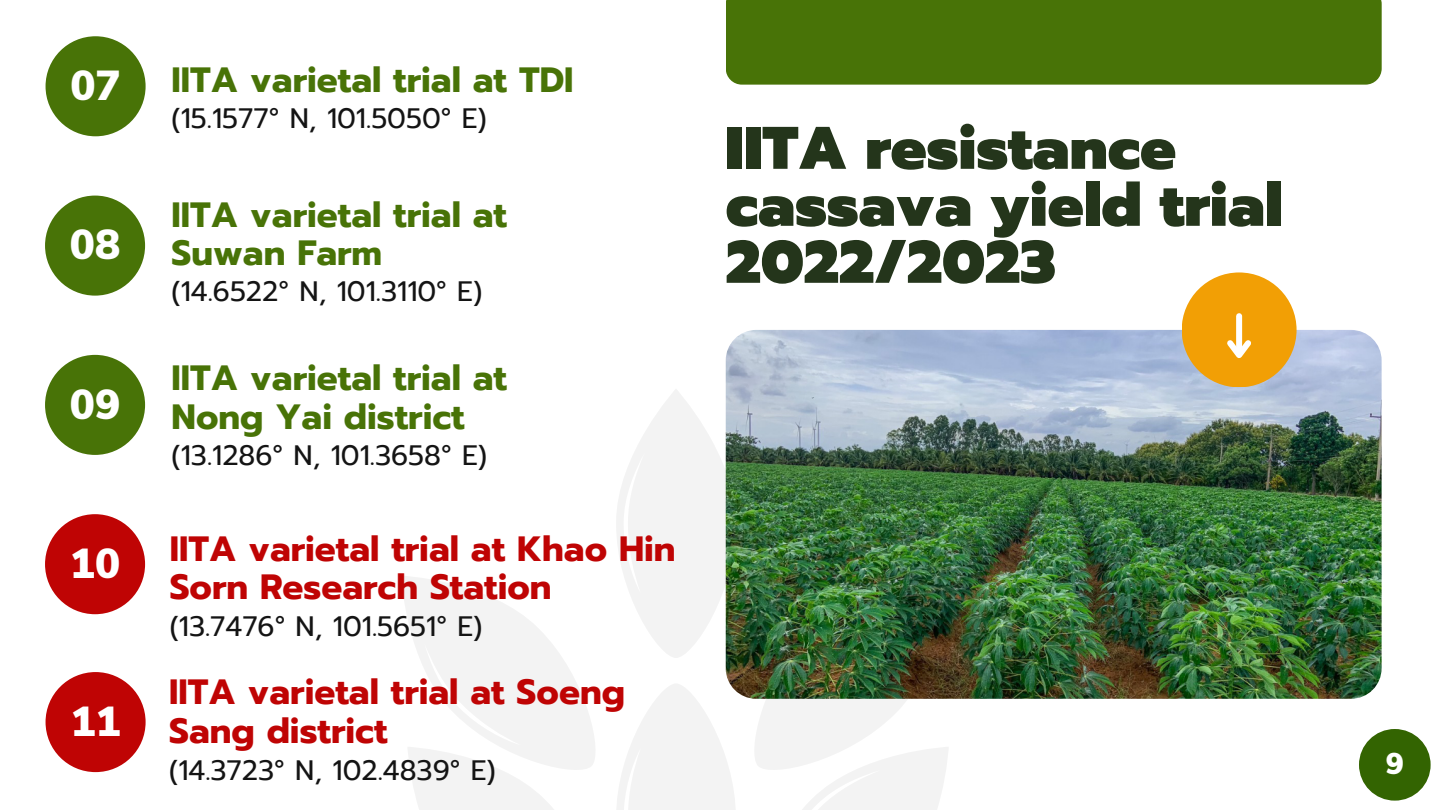
<style>
.page{position:relative;width:1440px;height:810px;background:#fff}
.page>*{position:absolute;margin:0;border:0;box-sizing:border-box;transform-origin:0 0}
.t1{font:900 60px/57px "Prompt";color:#24351b}
.t2{font:900 41.9px "Nunito Sans";color:#fff}
.t3{font:700 35px "Prompt";color:#487307}
.t4{font:700 35px/38.2px "Prompt";color:#bf0404}
.t5{font:900 30px "Nunito Sans";color:#fff}
.t6{font:28px "Prompt";color:#141414}
</style>
<div class="page">
<svg style="left:616px;top:388px;width:110px;height:270px"></svg>
<svg style="left:617px;top:683px;width:118px;height:127px"></svg>
<svg style="left:401px;top:576px;width:194px;height:234px"></svg>
<svg style="left:746px;top:697px;width:202px;height:113px"></svg>
<img style="left:726px;top:330px;width:656px;height:369px;border-radius:31px">
<div style="left:1182px;top:272px;width:115px;height:115px;background:#f29f05;border-radius:50%"></div>
<div style="left:726px;top:0;width:656px;height:85px;background:#487307"></div>
<div style="left:45px;top:355px;width:100px;height:100px;background:#487307;border-radius:50%"></div>
<div style="left:45px;top:196px;width:100px;height:100px;background:#487307;border-radius:50%"></div>
<div style="left:46px;top:36px;width:100px;height:100px;background:#487307;border-radius:50%"></div>
<div style="left:46px;top:672px;width:100px;height:100px;background:#bf0404;border-radius:50%"></div>
<div style="left:45px;top:514px;width:100px;height:100px;background:#bf0404;border-radius:50%"></div>
<div style="left:1236px;top:316px;width:6px;height:38px;background:#fff"></div>
<svg style="left:1227px;top:335px;width:24px;height:23px"></svg>
<div style="left:1359px;top:729px;width:72px;height:72px;background:#336401;border-radius:50%"></div>
<p class="t2" style="left:70px;top:58px;width:52px">07</p>
<p class="t2" style="left:70px;top:217px;width:52px">08</p>
<p class="t2" style="left:70px;top:376px;width:52px">09</p>
<p class="t2" style="left:70px;top:536px;width:52px">10</p>
<p class="t2" style="left:70px;top:693px;width:52px">11</p>
<p class="t3" style="left:172px;top:54px;width:404px">IITA varietal trial at TDI</p>
<p class="t6" style="left:172px;top:97px;width:317px">(15.1577° N, 101.5050° E)</p>
<p class="t3" style="left:172px;top:189px;width:337px">IITA varietal trial at</p>
<p class="t3" style="left:172px;top:227px;width:212px">Suwan Farm</p>
<p class="t6" style="left:172px;top:270px;width:312px">(14.6522° N, 101.3110° E)</p>
<p class="t3" style="left:172px;top:352px;width:337px">IITA varietal trial at</p>
<p class="t3" style="left:172px;top:391px;width:295px">Nong Yai district</p>
<p class="t6" style="left:172px;top:434px;width:317px">(13.1286° N, 101.3658° E)</p>
<p class="t4" style="left:170px;top:530px;width:507px">IITA varietal trial at Khao Hin<br>Sorn Research Station</p>
<p class="t6" style="left:170px;top:606px;width:314px">(13.7476° N, 101.5651° E)</p>
<p class="t4" style="left:169px;top:674px;width:457px">IITA varietal trial at Soeng<br>Sang district</p>
<p class="t6" style="left:169px;top:749px;width:328px">(14.3723° N, 102.4839° E)</p>
<p class="t1" style="left:726px;top:120px;width:558px">IITA resistance cassava yield trial<br>2022/2023</p>
<p class="t5" style="left:1386px;top:743px;width:19px">9</p>
</div>
